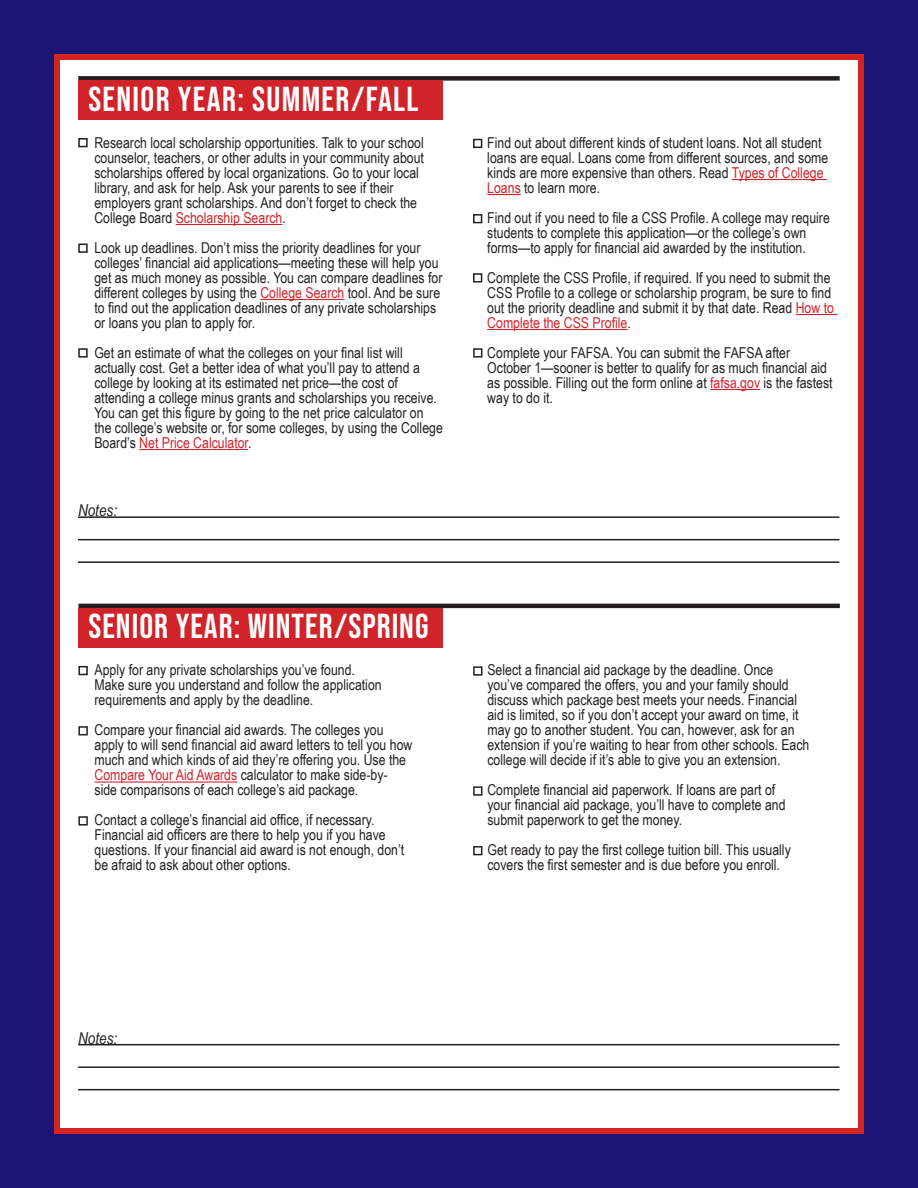
<style>
.page{position:relative;width:918px;height:1188px;background:#1c1475}
.page>*{position:absolute;margin:0;border:0;box-sizing:border-box;transform-origin:0 0}
.t1{font:34.5px "Bebas Neue";letter-spacing:.03em;color:#fff}
.t2{font:italic 16.5px "Arial Narrow";color:#231f20}
.t3{font:15px/15px "Arial Narrow";color:#231f20}
.s1{color:#d1232a}
</style>
<div class="page">
<div style="left:54px;top:54px;width:810px;height:1080px;background:#fff;border:6px solid #d12421"></div>
<div style="left:78px;top:76px;width:762px;height:5px;background:#231f20"></div>
<hr style="left:176px;top:224px;width:106px;height:1px;background:#d1232a">
<hr style="left:260px;top:299px;width:84px;height:1px;background:#d1232a">
<hr style="left:139px;top:449px;width:109px;height:1px;background:#d1232a">
<hr style="left:732px;top:179px;width:95px;height:1px;background:#d1232a">
<hr style="left:487px;top:194px;width:34px;height:1px;background:#d1232a">
<hr style="left:796px;top:314px;width:41px;height:1px;background:#d1232a">
<hr style="left:487px;top:329px;width:140px;height:1px;background:#d1232a">
<hr style="left:710px;top:389px;width:50px;height:1px;background:#d1232a">
<div style="left:78px;top:348px;width:10px;height:10px;border:2px solid #231f20"></div>
<div style="left:78px;top:244px;width:10px;height:9px;border:2px solid #231f20"></div>
<div style="left:78px;top:138px;width:10px;height:9px;border:2px solid #231f20"></div>
<div style="left:473px;top:139px;width:9px;height:9px;border:2px solid #231f20"></div>
<div style="left:473px;top:214px;width:9px;height:9px;border:2px solid #231f20"></div>
<div style="left:473px;top:273px;width:9px;height:10px;border:2px solid #231f20"></div>
<div style="left:473px;top:348px;width:9px;height:10px;border:2px solid #231f20"></div>
<hr style="left:78px;top:516px;width:761px;height:2px;background:#231f20">
<hr style="left:78px;top:539px;width:761px;height:1px;background:#231f20">
<hr style="left:78px;top:561px;width:761px;height:2px;background:#231f20">
<div style="left:78px;top:81px;width:365px;height:39px;background:#d1232a"></div>
<hr style="left:78px;top:604px;width:762px;height:4px;background:#231f20">
<hr style="left:95px;top:781px;width:142px;height:2px;background:#d1232a">
<div style="left:78px;top:816px;width:10px;height:10px;border:2px solid #231f20"></div>
<div style="left:78px;top:726px;width:10px;height:9px;border:2px solid #231f20"></div>
<div style="left:78px;top:666px;width:10px;height:9px;border:2px solid #231f20"></div>
<div style="left:473px;top:666px;width:9px;height:10px;border:2px solid #231f20"></div>
<div style="left:473px;top:786px;width:9px;height:10px;border:2px solid #231f20"></div>
<div style="left:473px;top:846px;width:9px;height:9px;border:2px solid #231f20"></div>
<hr style="left:78px;top:1044px;width:762px;height:1px;background:#231f20">
<hr style="left:78px;top:1066px;width:762px;height:2px;background:#231f20">
<hr style="left:78px;top:1089px;width:762px;height:1px;background:#231f20">
<div style="left:78px;top:608px;width:365px;height:40px;background:#d1232a"></div>
<p class="t1" style="left:88px;top:79px;width:332px">SENIOR YEAR: SUMMER/FALL</p>
<p class="t3" style="left:94px;top:135px;width:331px">Research local scholarship opportunities. Talk to your school counselor, teachers, or other adults in your community about scholarships offered by local organizations. Go to your local library, and ask for help. Ask your parents to see if their employers grant scholarships. And don’t forget to check the College Board <span class="s1">Scholarship Search</span>.</p>
<p class="t3" style="left:94px;top:240px;width:350px">Look up deadlines. Don’t miss the priority deadlines for your colleges’ financial aid applications—meeting these will help you get as much money as possible. You can compare deadlines for different colleges by using the <span class="s1">College Search</span> tool. And be sure to find out the application deadlines of any private scholarships or loans you plan to apply for.</p>
<p class="t3" style="left:94px;top:345px;width:327px">Get an estimate of what the colleges on your final list will actually cost. Get a better idea of what you’ll pay to attend a</p>
<p class="t3" style="left:94px;top:375px;width:350px">college by looking at its estimated net price—the cost of attending a college minus grants and scholarships you receive.<br>You can get this figure by going to the net price calculator on the college’s website or, for some colleges, by using the College Board’s <span class="s1">Net Price Calculator</span>.</p>
<p class="t2" style="left:78px;top:499px;width:41px">Notes:</p>
<p class="t1" style="left:89px;top:607px;width:342px">SENIOR YEAR: WINTER/SPRING</p>
<p class="t3" style="left:95px;top:662px;width:262px">Apply for any private scholarships you’ve found.</p>
<p class="t3" style="left:95px;top:677px;width:289px">Make sure you understand and follow the application</p>
<p class="t3" style="left:95px;top:692px;width:220px">requirements and apply by the deadline.</p>
<p class="t3" style="left:95px;top:722px;width:290px">Compare your financial aid awards. The colleges you</p>
<p class="t3" style="left:95px;top:737px;width:319px">apply to will send financial aid award letters to tell you how</p>
<p class="t3" style="left:95px;top:752px;width:313px">much and which kinds of aid they’re offering you. Use the</p>
<p class="t3" style="left:95px;top:767px;width:295px"><span class="s1">Compare Your Aid Awards</span> calculator to make side-by-</p>
<p class="t3" style="left:95px;top:782px;width:265px">side comparisons of each college’s aid package.</p>
<p class="t3" style="left:95px;top:812px;width:281px">Contact a college’s financial aid office, if necessary.</p>
<p class="t3" style="left:95px;top:827px;width:293px">Financial aid officers are there to help you if you have</p>
<p class="t3" style="left:95px;top:842px;width:311px">questions. If your financial aid award is not enough, don’t</p>
<p class="t3" style="left:95px;top:857px;width:198px">be afraid to ask about other options.</p>
<p class="t3" style="left:487px;top:135px;width:342px">Find out about different kinds of student loans. Not all student loans are equal. Loans come from different sources, and some kinds are more expensive than others. Read <span class="s1">Types of College Loans</span> to learn more.</p>
<p class="t3" style="left:487px;top:210px;width:344px">Find out if you need to file a CSS Profile. A college may require students to complete this application—or the college’s own forms—to apply for financial aid awarded by the institution.</p>
<p class="t3" style="left:487px;top:270px;width:348px">Complete the CSS Profile, if required. If you need to submit the CSS Profile to a college or scholarship program, be sure to find out the priority deadline and submit it by that date. Read <span class="s1">How to Complete the CSS Profile</span>.</p>
<p class="t3" style="left:487px;top:345px;width:347px">Complete your FAFSA. You can submit the FAFSA after October 1—sooner is better to qualify for as much financial aid as possible. Filling out the form online at <span class="s1">fafsa.gov</span> is the fastest way to do it.</p>
<p class="t3" style="left:487px;top:662px;width:287px">Select a financial aid package by the deadline. Once</p>
<p class="t3" style="left:487px;top:677px;width:303px">you’ve compared the offers, you and your family should</p>
<p class="t3" style="left:487px;top:692px;width:311px">discuss which package best meets your needs. Financial</p>
<p class="t3" style="left:487px;top:707px;width:313px">aid is limited, so if you don’t accept your award on time, it</p>
<p class="t3" style="left:487px;top:722px;width:309px">may go to another student. You can, however, ask for an</p>
<p class="t3" style="left:487px;top:737px;width:324px">extension if you’re waiting to hear from other schools. Each</p>
<p class="t3" style="left:487px;top:752px;width:295px">college will decide if it’s able to give you an extension.</p>
<p class="t3" style="left:487px;top:782px;width:289px">Complete financial aid paperwork. If loans are part of</p>
<p class="t3" style="left:487px;top:797px;width:300px">your financial aid package, you’ll have to complete and</p>
<p class="t3" style="left:487px;top:812px;width:196px">submit paperwork to get the money.</p>
<p class="t3" style="left:487px;top:842px;width:305px">Get ready to pay the first college tuition bill. This usually</p>
<p class="t3" style="left:487px;top:857px;width:294px">covers the first semester and is due before you enroll.</p>
<p class="t2" style="left:78px;top:1027px;width:41px">Notes:</p>
</div>
